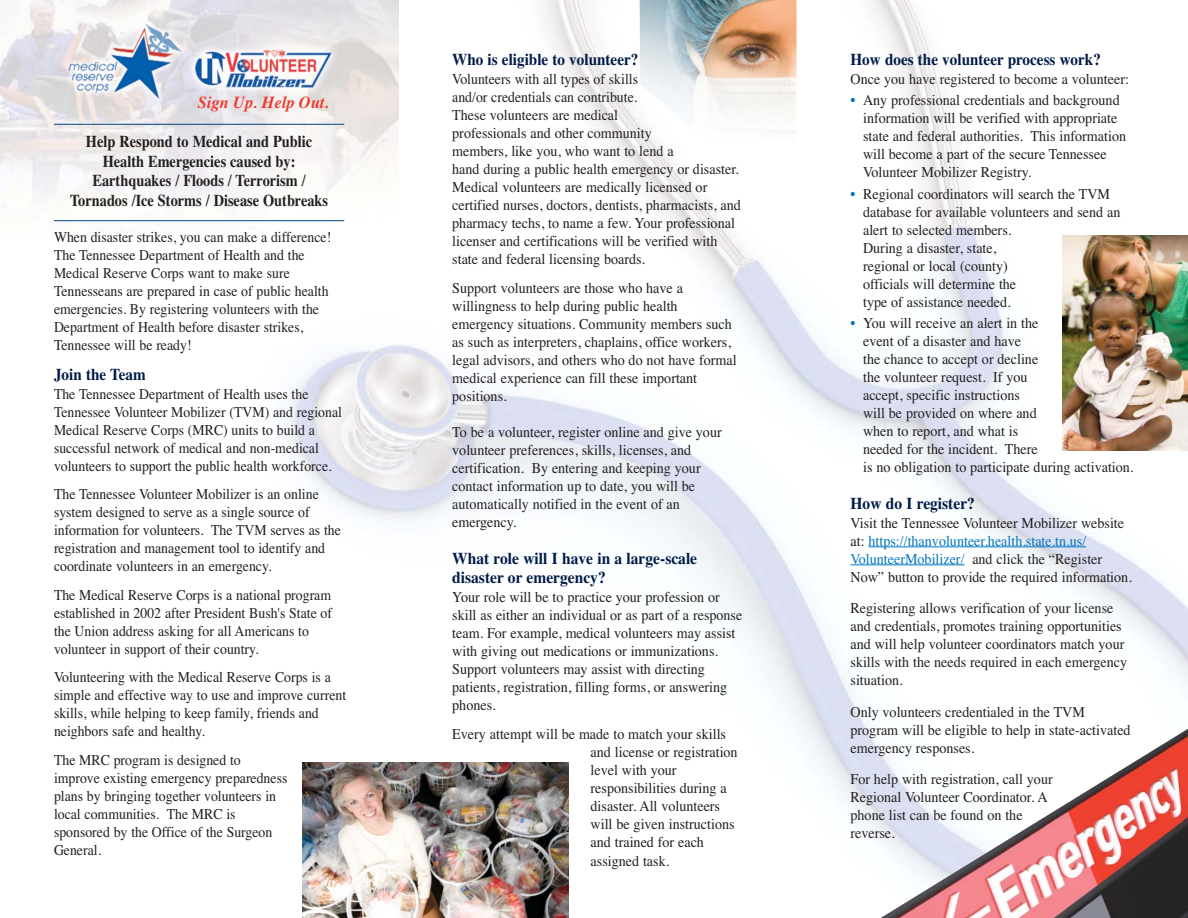
<style>
.page{position:relative;width:1188px;height:918px;background:#fff}
.page>*{position:absolute;margin:0;border:0;box-sizing:border-box;transform-origin:0 0}
.t1{font:italic 700 16.8px "Times";color:#ef3829}
.t2{font:700 16.5px/19.8px "Times";color:#231f20;text-align:center;scale:.87 1}
.t3{font:700 16.5px "Times";color:#001b48;scale:.92 1}
.t4{font:700 16.5px/19.8px "Times";color:#001b48;scale:.94 1}
.t5{font:15px/18px "Times";color:#231f20;scale:.94 1}
.t6{font:15px/18px "Times";color:#231f20;scale:.92 1}
.s1{color:#0077be}
</style>
<div class="page">
<img style="left:287px;top:0;width:901px;height:918px">
<div style="left:0;top:0;width:398px;height:300px;background:#fff"></div>
<img style="left:0;top:0;width:398px;height:222px">
<hr style="left:868px;top:546px;width:218px;height:1px;background:#0077be">
<hr style="left:850px;top:564px;width:115px;height:1px;background:#0077be">
<svg style="left:640px;top:144px;width:156px;height:19px"></svg>
<img style="left:640px;top:0;width:156px;height:144px">
<svg style="left:859px;top:720px;width:329px;height:198px"></svg>
<img style="left:880px;top:728px;width:308px;height:190px">
<hr style="left:54px;top:124px;width:290px;height:1px;background:#004280">
<hr style="left:54px;top:220px;width:290px;height:1px;background:#004280">
<img style="left:1062px;top:236px;width:126px;height:214px">
<img style="left:303px;top:762px;width:265px;height:156px">
<p class="t1" style="left:198px;top:96px;width:132px">Sign Up. Help Out.</p>
<p class="t2" style="left:70px;top:133px;width:298px">Help Respond to Medical and Public Health Emergencies caused by:<br>Earthquakes / Floods / Terrorism / Tornados /Ice Storms / Disease Outbreaks</p>
<p class="t6" style="left:54px;top:230px;width:303px">When disaster strikes, you can make a difference!<br>The Tennessee Department of Health and the Medical Reserve Corps want to make sure Tennesseans are prepared in case of public health emergencies. By registering volunteers with the Department of Health before disaster strikes, Tennessee will be ready!</p>
<p class="t3" style="left:54px;top:368px;width:101px">Join the Team</p>
<p class="t6" style="left:54px;top:386px;width:315px">The Tennessee Department of Health uses the Tennessee Volunteer Mobilizer (TVM) and regional Medical Reserve Corps (MRC) units to build a successful network of medical and non-medical volunteers to support the public health workforce.</p>
<p class="t6" style="left:54px;top:486px;width:313px">The Tennessee Volunteer Mobilizer is an online system designed to serve as a single source of information for volunteers. The TVM serves as the registration and management tool to identify and coordinate volunteers in an emergency.</p>
<p class="t6" style="left:54px;top:587px;width:304px">The Medical Reserve Corps is a national program established in 2002 after President Bush's State of the Union address asking for all Americans to volunteer in support of their country.</p>
<p class="t6" style="left:54px;top:669px;width:319px">Volunteering with the Medical Reserve Corps is a simple and effective way to use and improve current skills, while helping to keep family, friends and neighbors safe and healthy.</p>
<p class="t6" style="left:54px;top:752px;width:255px">The MRC program is designed to improve existing emergency preparedness plans by bringing together volunteers in local communities. The MRC is sponsored by the Office of the Surgeon<br>General.</p>
<p class="t3" style="left:452px;top:54px;width:204px">Who is eligible to volunteer?</p>
<p class="t6" style="left:452px;top:71px;width:315px">Volunteers with all types of skills<br>and/or credentials can contribute.<br>These volunteers are medical<br>professionals and other community<br>members, like you, who want to lend a<br>hand during a public health emergency or disaster.<br>Medical volunteers are medically licensed or certified nurses, doctors, dentists, pharmacists, and pharmacy techs, to name a few. Your professional licenser and certifications will be verified with state and federal licensing boards.</p>
<p class="t5" style="left:452px;top:280px;width:304px">Support volunteers are those who have a willingness to help during public health emergency situations. Community members such as such as interpreters, chaplains, office workers, legal advisors, and others who do not have formal medical experience can fill these important positions.</p>
<p class="t5" style="left:452px;top:424px;width:288px">To be a volunteer, register online and give your volunteer preferences, skills, licenses, and certification. By entering and keeping your contact information up to date, you will be automatically notified in the event of an emergency.</p>
<p class="t4" style="left:452px;top:550px;width:262px">What role will I have in a large-scale disaster or emergency?</p>
<p class="t5" style="left:452px;top:590px;width:310px">Your role will be to practice your profession or skill as either an individual or as part of a response team. For example, medical volunteers may assist with giving out medications or immunizations.<br>Support volunteers may assist with directing patients, registration, filling forms, or answering phones.</p>
<p class="t5" style="left:591px;top:726px;width:158px;text-indent:-138px">Every attempt will be made to match your skills and license or registration level with your responsibilities during a disaster. All volunteers will be given instructions and trained for each assigned task.</p>
<p class="t3" style="left:851px;top:54px;width:274px">How does the volunteer process work?</p>
<p class="t5" style="left:851px;top:71px;width:298px">Once you have registered to become a volunteer:</p>
<p class="t5" style="left:863px;top:93px;width:281px;text-indent:-13px"><span class="s1">•</span> Any professional credentials and background information will be verified with appropriate state and federal authorities. This information will become a part of the secure Tennessee Volunteer Mobilizer Registry.</p>
<p class="t5" style="left:863px;top:186px;width:275px;text-indent:-13px"><span class="s1">•</span> Regional coordinators will search the TVM database for available volunteers and send an alert to selected members.<br>During a disaster, state,<br>regional or local (county)<br>officials will determine the<br>type of assistance needed.</p>
<p class="t5" style="left:863px;top:315px;width:289px;text-indent:-13px"><span class="s1">•</span> You will receive an alert in the<br>event of a disaster and have<br>the chance to accept or decline<br>the volunteer request. If you<br>accept, specific instructions<br>will be provided on where and<br>when to report, and what is<br>needed for the incident. There<br>is no obligation to participate during activation.</p>
<p class="t4" style="left:851px;top:495px;width:134px">How do I register?</p>
<p class="t5" style="left:851px;top:515px;width:301px">Visit the Tennessee Volunteer Mobilizer website at: <span class="s1">https://thanvolunteer.health.state.tn.us/ VolunteerMobilizer/</span> and click the “Register Now” button to provide the required information.</p>
<p class="t5" style="left:851px;top:600px;width:296px">Registering allows verification of your license and credentials, promotes training opportunities and will help volunteer coordinators match your skills with the needs required in each emergency situation.</p>
<p class="t5" style="left:851px;top:704px;width:300px">Only volunteers credentialed in the TVM program will be eligible to help in state-activated emergency responses.</p>
<p class="t5" style="left:851px;top:771px;width:217px">For help with registration, call your<br>Regional Volunteer Coordinator. A phone list can be found on the reverse.</p>
</div>
